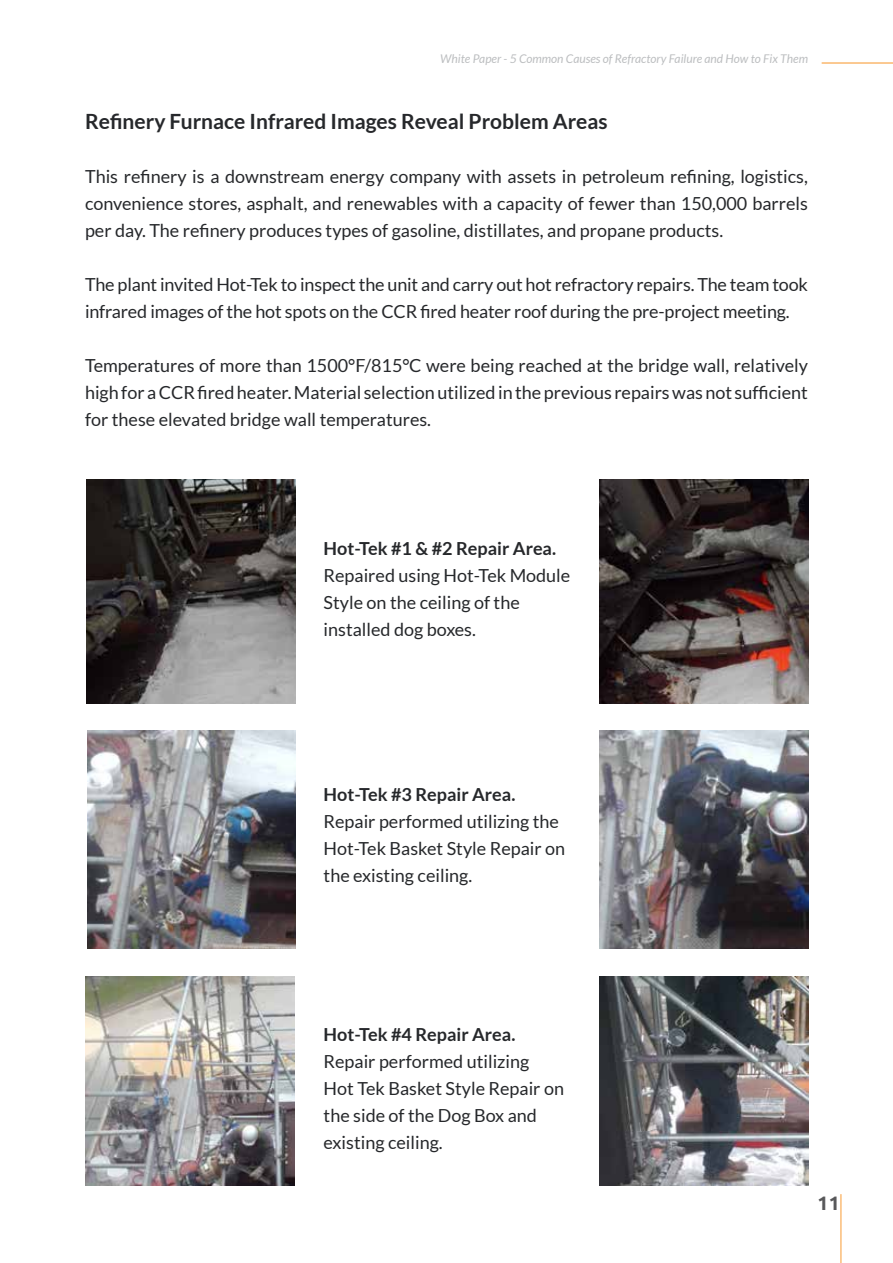
<style>
.page{position:relative;width:893px;height:1263px;background:#fff}
.page>*{position:absolute;margin:0;border:0;box-sizing:border-box;transform-origin:0 0}
.t1{font:700 21px "Lato";color:#26282b}
.t2{font:700 19.5px "Ubuntu";color:#58585a}
.t3{font:18px/27px "Lato";color:#26282b}
.t4{font:700 18px "Lato";color:#26282b}
.t5{font:italic 12px "Lato";color:#bcbec0}
</style>
<div class="page">
<hr style="left:822px;top:62px;width:71px;height:2px;background:#f99b33">
<hr style="left:841px;top:1194px;width:1px;height:69px;background:#f99b33">
<img style="left:87px;top:479px;width:208px;height:225px">
<img style="left:87px;top:731px;width:208px;height:217px">
<img style="left:85px;top:976px;width:209px;height:209px">
<img style="left:599px;top:479px;width:209px;height:225px">
<img style="left:599px;top:731px;width:209px;height:217px">
<img style="left:599px;top:976px;width:209px;height:209px">
<p class="t5" style="left:440px;top:55px;width:369px">White Paper - 5 Common Causes of Refractory Failure and How to Fix Them</p>
<p class="t1" style="left:85px;top:110px;width:524px">Refinery Furnace Infrared Images Reveal Problem Areas</p>
<p class="t3" style="left:85px;top:163px;width:724px;text-align:justify">This refinery is a downstream energy company with assets in petroleum refining, logistics, convenience stores, asphalt, and renewables with a capacity of fewer than 150,000 barrels per day. The refinery produces types of gasoline, distillates, and propane products.</p>
<p class="t3" style="left:85px;top:271px;width:724px">The plant invited Hot-Tek to inspect the unit and carry out hot refractory repairs. The team took infrared images of the hot spots on the CCR fired heater roof during the pre-project meeting.</p>
<p class="t3" style="left:85px;top:352px;width:724px;text-align:justify">Temperatures of more than 1500°F/815°C were being reached at the bridge wall, relatively high for a CCR fired heater. Material selection utilized in the previous repairs was not sufficient for these elevated bridge wall temperatures.</p>
<p class="t4" style="left:324px;top:538px;width:234px">Hot-Tek #1 &amp; #2 Repair Area.</p>
<p class="t3" style="left:324px;top:561px;width:248px">Repaired using Hot-Tek Module<br>Style on the ceiling of the installed dog boxes.</p>
<p class="t4" style="left:324px;top:784px;width:193px">Hot-Tek #3 Repair Area.</p>
<p class="t3" style="left:324px;top:807px;width:243px">Repair performed utilizing the<br>Hot-Tek Basket Style Repair on the existing ceiling.</p>
<p class="t4" style="left:324px;top:1024px;width:193px">Hot-Tek #4 Repair Area.</p>
<p class="t3" style="left:324px;top:1047px;width:242px">Repair performed utilizing<br>Hot Tek Basket Style Repair on the side of the Dog Box and existing ceiling.</p>
<p class="t2" style="left:818px;top:1194px;width:24px">11</p>
</div>
